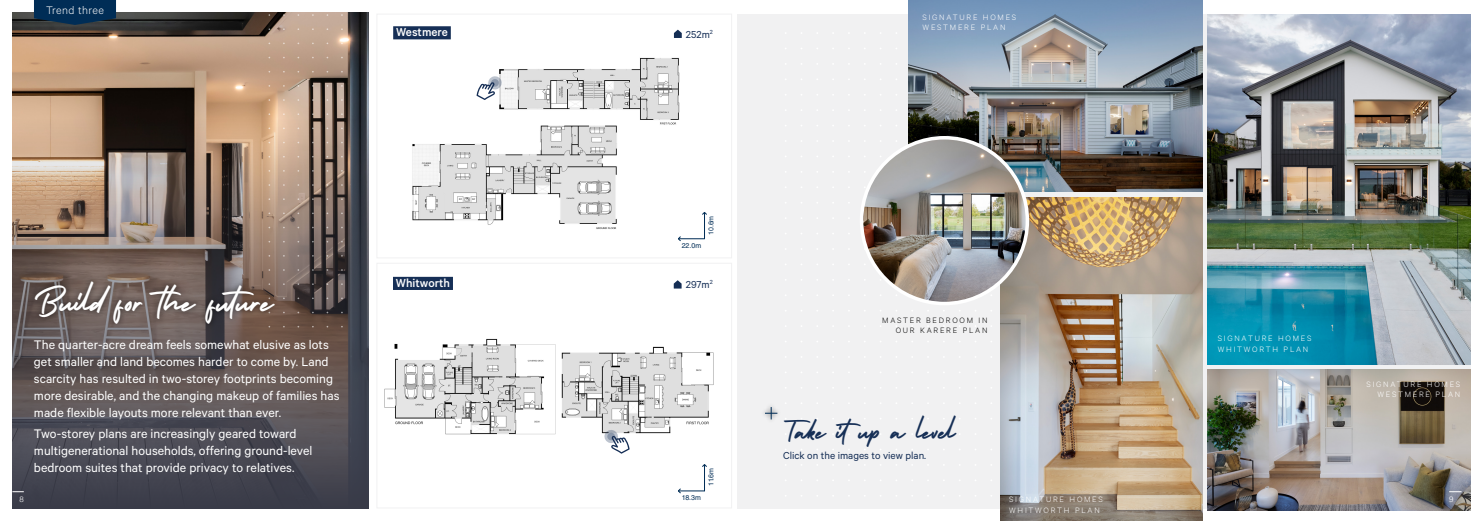
<style>
.page{position:relative;width:1474px;height:521px;background:#fff}
.page>*{position:absolute;margin:0;border:0;box-sizing:border-box;transform-origin:0 0}
.t1{font:39.2px "Holiday";color:#fff}
.t2{font:30.62px "Holiday";color:#162f56}
.Paragraph_Style_2{font:14px/16.8px "Calibre";color:#fff}
.Body_11_5_Reg{font:14px/16.8px "Calibre";color:#fff}
.Paragraph_Style_2-2{font:500 13.12px "Calibre";color:#fff}
.t3{font:300 12.25px "Calibre";letter-spacing:.03em;color:#fff}
.t4{font:11.38px "Calibre";color:#162f56}
.t5{font:300 8.75px "Calibre";letter-spacing:.2em;color:#fff}
.t6{font:300 8.75px "Calibre";letter-spacing:.2em;color:#000}
.Page_Number_W{font:300 7.88px "Helvetica";color:#fff}
.t7{font:7px "Helvetica LT Std";letter-spacing:.005em;color:#002d56}
</style>
<div class="page">
<div style="left:737px;top:14px;width:733px;height:494px;background:#f1f1f2"></div>
<img style="left:412px;top:57px;width:268px;height:172px">
<div style="left:376px;top:14px;width:356px;height:244px;border:1px solid #f1f1f2"></div>
<div style="left:376px;top:263px;width:356px;height:245px;border:1px solid #f1f1f2"></div>
<svg style="left:674px;top:30px;width:7px;height:8px"></svg>
<svg style="left:476px;top:76px;width:26px;height:24px"></svg>
<img style="left:384px;top:339px;width:329px;height:95px">
<svg style="left:603px;top:429px;width:26px;height:25px"></svg>
<img style="left:1207px;top:14px;width:263px;height:350px">
<img style="left:1207px;top:369px;width:263px;height:141px">
<img style="left:908px;top:0;width:294px;height:191px">
<img style="left:1000px;top:197px;width:202px;height:324px">
<img style="left:861px;top:138px;width:166px;height:165px;border-radius:83px">
<div style="left:859px;top:136px;width:170px;height:169px;border:4px solid #fff;border-radius:50%"></div>
<img style="left:12px;top:12px;width:356px;height:107px">
<svg style="left:12px;top:119px;width:356px;height:389px;background:#6c605d"></svg>
<svg style="left:1449px;top:491px;width:12px;height:1px"></svg>
<svg style="left:12px;top:491px;width:12px;height:1px"></svg>
<div style="left:29px;top:275px;width:251px;height:54px;background:#000;opacity:.66"></div>
<svg style="left:34px;top:0;width:82px;height:25px;background:#072e51"></svg>
<svg style="left:677px;top:211px;width:30px;height:31px"></svg>
<svg style="left:678px;top:464px;width:29px;height:30px"></svg>
<div style="left:393px;top:26px;width:58px;height:13px;background:#162f56"></div>
<svg style="left:673px;top:280px;width:8px;height:8px"></svg>
<div style="left:393px;top:277px;width:60px;height:13px;background:#162f56"></div>
<svg style="left:765px;top:407px;width:12px;height:12px"></svg>
<p class="t3" style="left:46px;top:3px;width:59px">Trend three</p>
<p class="Paragraph_Style_2-2" style="left:396px;top:25px;width:53px">Westmere</p>
<p class="t1" style="left:34px;top:275px;width:241px">Build for the future</p>
<p class="Paragraph_Style_2" style="left:34px;top:336px;width:307px">The quarter-acre dream feels somewhat elusive as lots get smaller and land becomes harder to come by. Land scarcity has resulted in two-storey footprints becoming more desirable, and the changing makeup of families has made flexible layouts more relevant than ever.</p>
<p class="Body_11_5_Reg" style="left:34px;top:425px;width:280px">Two-storey plans are increasingly geared toward multigenerational households, offering ground-level bedroom suites that provide privacy to relatives.</p>
<p class="Paragraph_Style_2-2" style="left:396px;top:275px;width:56px">Whitworth</p>
<p class="t4" style="left:686px;top:27px;width:28px">252m<sup>2</sup></p>
<p class="t5" style="left:922px;top:12px;width:95px">SIGNATURE HOMES</p>
<p class="t5" style="left:922px;top:22px;width:84px">WESTMERE PLAN</p>
<p class="t7" style="left:707px;top:235px;width:21px;rotate:-90deg">10.6m</p>
<p class="t7" style="left:681px;top:241px;width:21px">22.0m</p>
<p class="t4" style="left:685px;top:278px;width:28px">297m<sup>2</sup></p>
<p class="t7" style="left:707px;top:485px;width:19px;rotate:-90deg">11.6m</p>
<p class="t6" style="left:882px;top:315px;width:107px">MASTER BEDROOM IN</p>
<p class="t6" style="left:895px;top:325px;width:93px">OUR KARERE PLAN</p>
<p class="t2" style="left:783px;top:410px;width:178px">Take itup a level</p>
<p class="t4" style="left:783px;top:449px;width:145px">Click on the images to view plan.</p>
<p class="t5" style="left:1217px;top:333px;width:95px">SIGNATURE HOMES</p>
<p class="t5" style="left:1217px;top:344px;width:92px">WHITWORTH PLAN</p>
<p class="t5" style="left:1366px;top:379px;width:95px">SIGNATURE HOMES</p>
<p class="t5" style="left:1377px;top:389px;width:84px">WESTMERE PLAN</p>
<p class="t7" style="left:681px;top:493px;width:21px">18.3m</p>
<p class="Page_Number_W" style="left:19px;top:492px;width:6px">8</p>
<p class="Page_Number_W" style="left:1449px;top:492px;width:6px">9</p>
<p class="t5" style="left:1009px;top:494px;width:95px">SIGNATURE HOMES</p>
<p class="t5" style="left:1009px;top:505px;width:92px">WHITWORTH PLAN</p>
</div>
